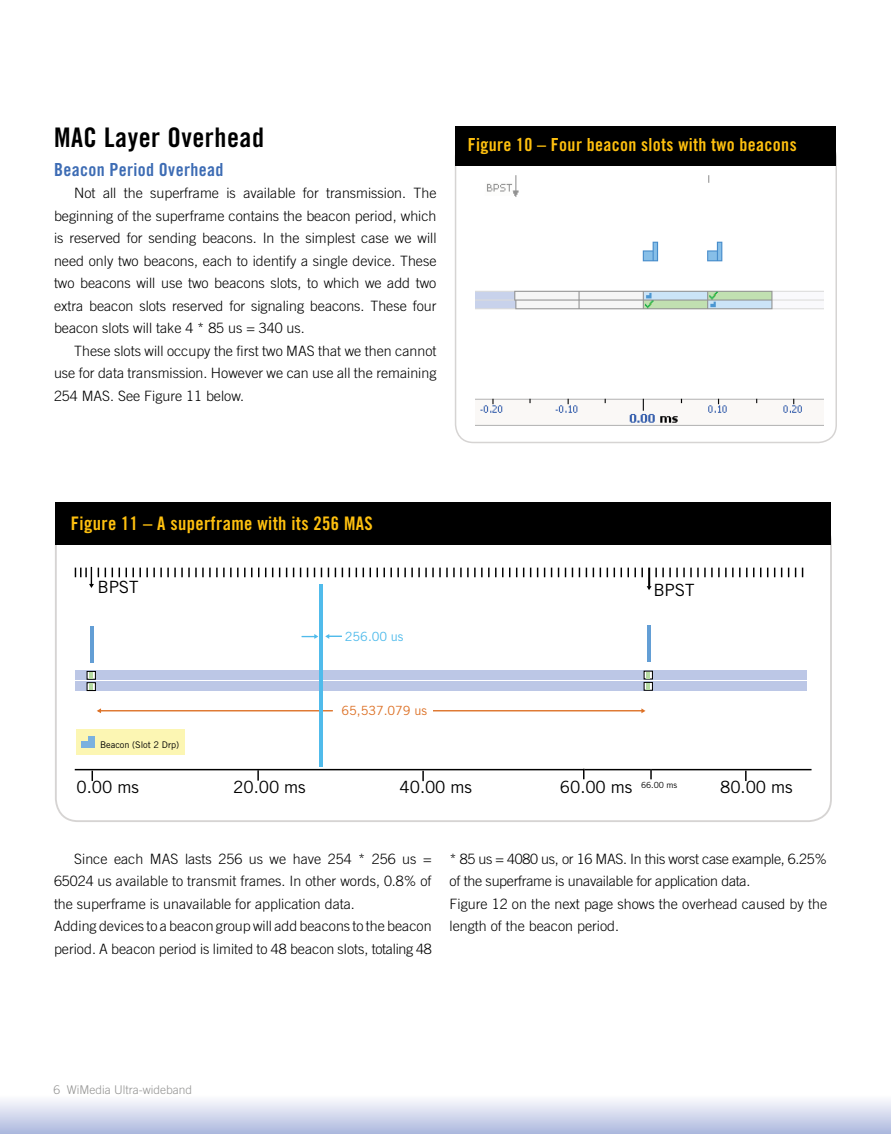
<style>
.page{position:relative;width:891px;height:1134px;background:#fff}
.page>*{position:absolute;margin:0;border:0;box-sizing:border-box;transform-origin:0 0}
.t1{font:27px "Trade Gothic Bold Cond Twenty";letter-spacing:.02em;color:#000}
.t2{font:18.6px "Trade Gothic Bold Cond Twenty";letter-spacing:.02em;color:#fec00f}
.t3{font:18px "Trade Gothic Bold Cond Twenty";letter-spacing:.02em;color:#fec00f}
.t4{font:18px "Trade Gothic Bold Cond Twenty";letter-spacing:.02em;color:#3d6cb4}
.t5{font:16.95px "Trade Gothic";letter-spacing:-.005em;color:#000}
.t6{font:300 14.25px/22.5px "Trade Gothic";color:#000;text-align:justify}
.t7{font:300 14.25px/22.5px "Trade Gothic";letter-spacing:-.02em;color:#000}
.t8{font:12.6px "Trade Gothic";letter-spacing:-.005em;color:#dd7126}
.t9{font:12.6px "Trade Gothic";letter-spacing:-.005em;color:#50bbeb}
.t10{font:300 12px "Trade Gothic";color:#939392}
.t11{font:9.15px "Trade Gothic";letter-spacing:-.005em;color:#000}
.t12{font:8.4px "Trade Gothic";color:#000}
</style>
<div class="page">
<div style="left:0;top:1095px;width:891px;height:39px;background:linear-gradient(to bottom,#fffeff,#acb8dd)"></div>
<svg style="left:890px;top:1095px;width:1px;height:39px"></svg>
<div style="left:455px;top:139px;width:382px;height:304px;border:2px solid #d6d4d3;border-radius:18px"></div>
<div style="left:455px;top:126px;width:381px;height:39px;background:#000"></div>
<img style="left:475px;top:175px;width:349px;height:251px">
<div style="left:56px;top:502px;width:775px;height:42px;background:#000"></div>
<div style="left:77px;top:730px;width:108px;height:25px;background:#fcf6b3"></div>
<hr style="left:75px;top:769px;width:737px;height:1px;background:#000">
<svg style="left:257px;top:770px;width:2px;height:11px"></svg>
<svg style="left:422px;top:771px;width:2px;height:10px"></svg>
<svg style="left:583px;top:769px;width:2px;height:10px"></svg>
<svg style="left:745px;top:771px;width:2px;height:10px"></svg>
<svg style="left:133px;top:568px;width:126px;height:9px"></svg>
<svg style="left:384px;top:568px;width:126px;height:9px"></svg>
<div style="left:75px;top:671px;width:732px;height:9px;background:#bcc7e6"></div>
<div style="left:75px;top:682px;width:732px;height:9px;background:#bcc7e6"></div>
<div style="left:87px;top:671px;width:9px;height:9px;border:1px solid #000"></div>
<div style="left:87px;top:682px;width:9px;height:9px;border:1px solid #000"></div>
<hr style="left:91px;top:626px;width:3px;height:36px;background:#639ed5">
<hr style="left:90px;top:626px;width:1px;height:36px;background:#639ed5">
<svg style="left:90px;top:672px;width:3px;height:18px"></svg>
<svg style="left:75px;top:567px;width:24px;height:21px"></svg>
<div style="left:88px;top:737px;width:7px;height:11px;background:#7ab1df"></div>
<div style="left:81px;top:741px;width:7px;height:7px;background:#7ab1df"></div>
<div style="left:644px;top:671px;width:9px;height:9px;border:1px solid #000"></div>
<div style="left:644px;top:682px;width:9px;height:9px;border:1px solid #000"></div>
<hr style="left:648px;top:626px;width:3px;height:36px;background:#639ed5">
<hr style="left:647px;top:626px;width:1px;height:36px;background:#639ed5">
<svg style="left:647px;top:672px;width:3px;height:18px"></svg>
<svg style="left:650px;top:770px;width:2px;height:9px"></svg>
<svg style="left:628px;top:568px;width:133px;height:22px"></svg>
<hr style="left:98px;top:710px;width:235px;height:1px;background:#dd7126">
<hr style="left:433px;top:710px;width:209px;height:1px;background:#dd7126">
<svg style="left:641px;top:708px;width:4px;height:5px"></svg>
<hr style="left:320px;top:585px;width:3px;height:182px;background:#50bbeb">
<hr style="left:319px;top:585px;width:1px;height:182px;background:#50bbeb">
<svg style="left:302px;top:634px;width:16px;height:5px"></svg>
<svg style="left:325px;top:634px;width:17px;height:5px"></svg>
<h1 class="t1" style="left:54px;top:121px;width:212px">MAC Layer Overhead</h1>
<p class="t4" style="left:54px;top:159px;width:171px">Beacon Period Overhead</p>
<p class="t6" style="left:54px;top:182px;width:384px;text-indent:20px">Not all the superframe is available for transmission. The beginning of the superframe contains the beacon period, which is reserved for sending beacons. In the simplest case we will need only two beacons, each to identify a single device. These two beacons will use two beacons slots, to which we add two extra beacon slots reserved for signaling beacons. These four beacon slots will take 4 * 85 us = 340 us.</p>
<p class="t6" style="left:54px;top:339px;width:384px;text-indent:20px">These slots will occupy the first two MAS that we then cannot use for data transmission. However we can use all the remaining 254 MAS. See Figure 11 below.</p>
<p class="t3" style="left:468px;top:134px;width:330px">Figure 10 – Four beacon slots with two beacons</p>
<h2 class="t2" style="left:71px;top:513px;width:303px">Figure 11 – A superframe with its 256 MAS</h2>
<p class="t5" style="left:98px;top:577px;width:43px">BPST</p>
<p class="t11" style="left:100px;top:739px;width:80px">Beacon (Slot 2 Drp)</p>
<p class="t9" style="left:345px;top:629px;width:60px">256.00 us</p>
<p class="t8" style="left:342px;top:703px;width:87px">65,537.079 us</p>
<p class="t5" style="left:653px;top:580px;width:43px">BPST</p>
<p class="t5" style="left:77px;top:777px;width:64px">0.00 ms</p>
<p class="t5" style="left:233px;top:777px;width:74px">20.00 ms</p>
<p class="t5" style="left:400px;top:777px;width:74px">40.00 ms</p>
<p class="t5" style="left:560px;top:777px;width:74px">60.00 ms</p>
<p class="t5" style="left:720px;top:777px;width:74px">80.00 ms</p>
<p class="t12" style="left:641px;top:780px;width:38px">66.00 ms</p>
<p class="t6" style="left:54px;top:847px;width:379px;text-align:left;text-indent:20px">Since each MAS lasts 256 us we have 254 * 256 us = 65024 us available to transmit frames. In other words, 0.8% of the superframe is unavailable for application data.<br>Adding devices to a beacon group will add beacons to the beacon period. A beacon period is limited to 48 beacon slots, totaling 48</p>
<p class="t7" style="left:450px;top:847px;width:379px">* 85 us = 4080 us, or 16 MAS. In this worst case example, 6.25% of the superframe is unavailable for application data.<br>Figure 12 on the next page shows the overhead caused by the length of the beacon period.</p>
<p class="t10" style="left:67px;top:1083px;width:127px">WiMedia Ultra-wideband</p>
</div>
